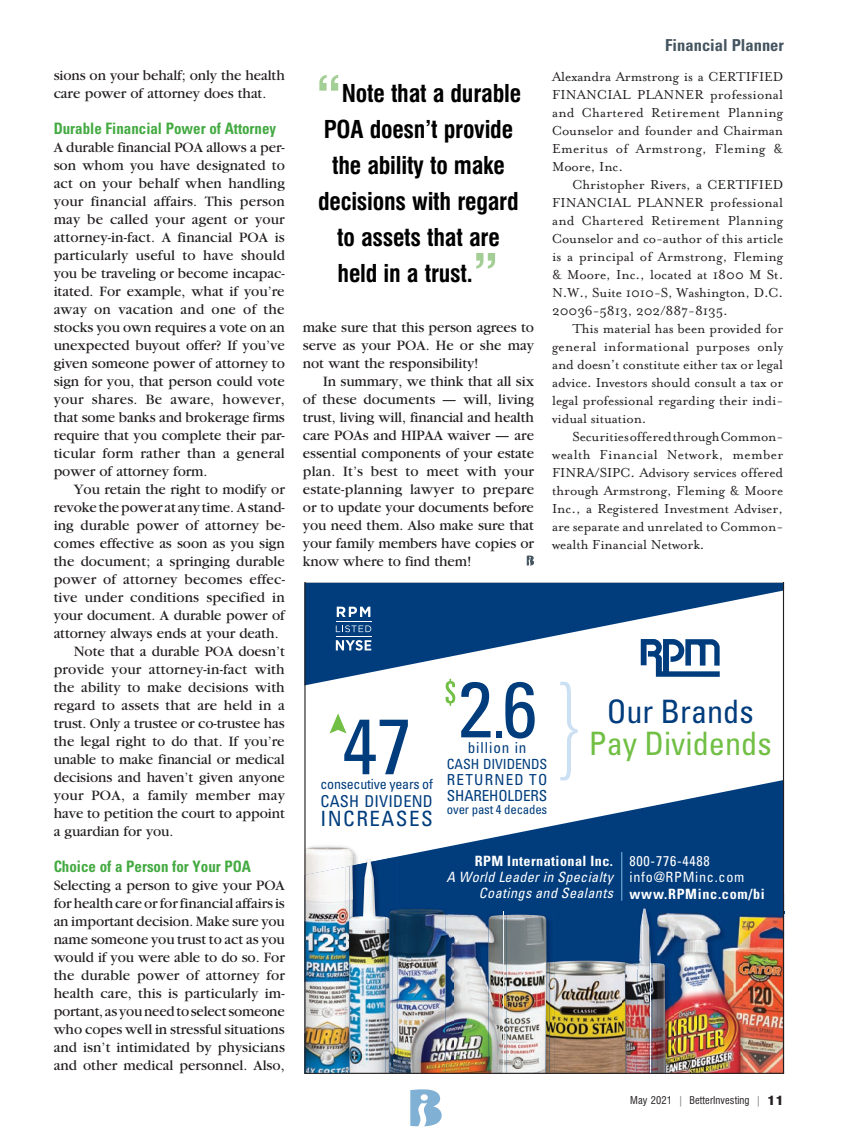
<style>
.page{position:relative;width:852px;height:1135px;background:#fff}
.page>*{position:absolute;margin:0;border:0;box-sizing:border-box;transform-origin:0 0}
.t1{font:condensed 78.6px "Univers";color:#013d7d}
.t2{font:condensed 60.6px "Univers";color:#013d7d}
.t3{font:700 condensed 60px "Swiss 721 BT";color:#a3ce95}
.t4{font:condensed 32.25px "Univers";color:#71bf44}
.t5{font:condensed 32.25px "Univers";color:#013d7d}
.t6{font:700 condensed 24px "Swiss 721 BT";letter-spacing:-.01em;color:#000}
.t7{font:condensed 21px "Univers";letter-spacing:.07em;color:#013d7d}
.t8{font:700 condensed 16.5px "Univers";color:#45555f}
.t9{font:condensed 16.35px "Univers";letter-spacing:.01em;color:#013d7d}
.t10{font:700 condensed 15.75px "Univers";color:#44aa42;scale:.95 1}
.t11{font:condensed 15.15px/16.4px "Univers";letter-spacing:-.01em;color:#013d7d}
.t12{font:condensed 15.15px "Univers";letter-spacing:.06em;color:#013d7d}
.t13{font:15px/18px "Garamond";letter-spacing:-.005em;color:#231f20;text-align:justify}
.t14{font:15px/18px "Mrs Eaves Smart Lig Roman";letter-spacing:-.005em;color:#231f20;text-align:justify}
.t15{font:15px "Garamond";letter-spacing:.015em;color:#231f20}
.t16{font:italic condensed 14.1px/16.2px "Univers";letter-spacing:.025em;color:#fff;text-align:right}
.t17{font:condensed 14.1px/16.2px "Univers";letter-spacing:.05em;color:#fff}
.t18{font:700 condensed 14.1px "Univers";letter-spacing:.03em;color:#fff}
.t19{font:700 condensed 14.1px "Univers";letter-spacing:.05em;color:#fff}
.t20{font:condensed 13.95px "Univers";letter-spacing:-.015em;color:#013d7d}
.t21{font:condensed 12.9px "Univers";letter-spacing:-.015em;color:#013d7d}
.t22{font:condensed 10.5px "Swiss 721 BT";letter-spacing:.01em;color:#231f20}
.s1{font-size:78.6px}
.s2{color:#808285}
.s3{font-family:"AG Old Face";font-weight:700;font-stretch:normal;font-size:13.5px}
</style>
<div class="page">
<svg style="left:526px;top:555px;width:8px;height:10px"></svg>
<img style="left:304px;top:583px;width:479px;height:491px">
<svg style="left:410px;top:1089px;width:31px;height:37px"></svg>
<p class="t13" style="left:54px;top:67px;width:233px">sions on your behalf; only the health care power of attorney does that.</p>
<p class="t10" style="left:54px;top:119px;width:236px">Durable Financial Power of Attorney</p>
<p class="t13" style="left:54px;top:139px;width:233px">A durable financial POA allows a per&shy;son whom you have designated to act on your behalf when handling your financial affairs. This person may be called your agent or your attorney-in-fact. A financial POA is particularly useful to have should you be traveling or become incapac&shy;itated. For example, what if you’re away on vacation and one of the stocks you own requires a vote on an unexpected buyout offer? If you’ve given someone power of attorney to sign for you, that person could vote your shares. Be aware, however, that some banks and brokerage firms require that you complete their par&shy;ticular form rather than a general power of attorney form.</p>
<p class="t13" style="left:74px;top:481px;width:212px">You retain the right to modify or</p>
<p class="t13" style="left:54px;top:499px;width:233px">revoke the power at any time. A stand-</p>
<p class="t13" style="left:54px;top:517px;width:233px">ing durable power of attorney be-</p>
<p class="t13" style="left:54px;top:535px;width:233px">comes effective as soon as you sign</p>
<p class="t13" style="left:54px;top:553px;width:233px">the document; a springing durable</p>
<p class="t13" style="left:54px;top:571px;width:233px">power of attorney becomes effec-</p>
<p class="t13" style="left:54px;top:589px;width:232px">tive under conditions specified in</p>
<p class="t13" style="left:54px;top:607px;width:233px">your document. A durable power of</p>
<p class="t13" style="left:54px;top:625px;width:226px">attorney always ends at your death.</p>
<p class="t13" style="left:74px;top:643px;width:212px">Note that a durable POA doesn’t</p>
<p class="t15" style="left:54px;top:662px;width:232px">provide your attorney-in-fact with</p>
<p class="t13" style="left:54px;top:679px;width:232px">the ability to make decisions with</p>
<p class="t13" style="left:54px;top:697px;width:233px">regard to assets that are held in a</p>
<p class="t13" style="left:54px;top:715px;width:232px">trust. Only a trustee or co-trustee has</p>
<p class="t13" style="left:54px;top:733px;width:232px">the legal right to do that. If you’re</p>
<p class="t13" style="left:54px;top:751px;width:232px">unable to make financial or medical</p>
<p class="t13" style="left:54px;top:769px;width:233px">decisions and haven’t given anyone</p>
<p class="t15" style="left:54px;top:788px;width:233px">your POA, a family member may</p>
<p class="t13" style="left:54px;top:805px;width:232px">have to petition the court to appoint</p>
<p class="t13" style="left:54px;top:823px;width:121px">a guardian for you.</p>
<p class="t10" style="left:54px;top:857px;width:209px">Choice of a Person for Your POA</p>
<p class="t13" style="left:54px;top:877px;width:233px">Selecting a person to give your POA for health care or for financial affairs is an important decision. Make sure you name someone you trust to act as you would if you were able to do so. For the durable power of attorney for health care, this is particularly im&shy;portant, as you need to select someone who copes well in stressful situations and isn’t intimidated by physicians and other medical personnel. Also,</p>
<h3 class="t3" style="left:316px;top:63px;width:28px">“</h3>
<h3 class="t6" style="left:342px;top:78px;width:181px">Note that a durable</h3>
<h3 class="t6" style="left:323px;top:114px;width:191px">POA doesn’t provide</h3>
<h3 class="t6" style="left:332px;top:150px;width:174px">the ability to make</h3>
<h3 class="t6" style="left:318px;top:186px;width:202px">decisions with regard</h3>
<h3 class="t6" style="left:337px;top:222px;width:164px">to assets that are</h3>
<h3 class="t6" style="left:337px;top:258px;width:137px">held in a trust.</h3>
<h3 class="t3" style="left:472px;top:240px;width:28px">”</h3>
<p class="t13" style="left:303px;top:319px;width:233px">make sure that this person agrees to serve as your POA. He or she may not want the responsibility!</p>
<p class="t13" style="left:303px;top:373px;width:233px;text-indent:20px">In summary, we think that all six of these documents — will, living trust, living will, financial and health care POAs and HIPAA waiver — are essential components of your estate plan. It’s best to meet with your estate-planning lawyer to prepare or to update your documents before you need them. Also make sure that your family members have copies or know where to find them!</p>
<p class="t8" style="left:665px;top:35px;width:120px">Financial Planner</p>
<p class="t14" style="left:552px;top:68px;width:233px">Alexandra Armstrong is a CERTIFIED FINANCIAL PLANNER professional and Chartered Retirement Planning Counselor and founder and Chairman Emeritus of Armstrong, Fleming &amp; Moore, Inc.</p>
<p class="t14" style="left:552px;top:176px;width:233px;text-indent:20px">Christopher Rivers, a CERTIFIED FINANCIAL PLANNER professional and Chartered Retirement Planning Counselor and co-author of this article is a principal of Armstrong, Fleming &amp; Moore, Inc., located at 1800 M St.<br>N.W., Suite 1010-S, Washington, D.C.<br>20036-5813, 202/887-8135.</p>
<p class="t14" style="left:552px;top:320px;width:233px;text-indent:20px">This material has been provided for general informational purposes only and doesn’t constitute either tax or legal advice. Investors should consult a tax or legal professional regarding their indi&shy;vidual situation.</p>
<p class="t14" style="left:552px;top:428px;width:233px;text-indent:20px">Securities offered through Common&shy;wealth Financial Network, member FINRA/SIPC. Advisory services offered through Armstrong, Fleming &amp; Moore Inc., a Registered Investment Adviser, are separate and unrelated to Common&shy;wealth Financial Network.</p>
<h1 class="t1" style="left:342px;top:696px;width:71px">47</h1>
<p class="t9" style="left:320px;top:791px;width:114px">CASH DIVIDEND</p>
<h3 class="t7" style="left:320px;top:806px;width:114px">INCREASES</h3>
<p class="t20" style="left:320px;top:775px;width:114px">consecutive years of</p>
<h2 class="t2" style="left:492px;top:677px;width:46px">.<span class="s1">6</span></h2>
<p class="t20" style="left:447px;top:755px;width:102px">CASH DIVIDENDS</p>
<p class="t11" style="left:447px;top:771px;width:102px">RETURNED TO<br>SHAREHOLDERS</p>
<p class="t21" style="left:447px;top:801px;width:102px">over past 4 decades</p>
<h1 class="t1" style="left:457px;top:659px;width:36px">2</h1>
<p class="t12" style="left:467px;top:738px;width:60px">billion in</p>
<h3 class="t5" style="left:606px;top:691px;width:148px">Our Brands</h3>
<h3 class="t4" style="left:588px;top:723px;width:184px">Pay Dividends</h3>
<p class="t18" style="left:474px;top:852px;width:140px">RPM International Inc.</p>
<p class="t16" style="left:446px;top:869px;width:168px">A World Leader in Specialty<br>Coatings and Sealants</p>
<p class="t17" style="left:629px;top:853px;width:116px">800-776-4488 info@RPMinc.com</p>
<p class="t19" style="left:629px;top:885px;width:137px">www.RPMinc.com/bi</p>
<p class="t22" style="left:630px;top:1094px;width:155px">May 2021 <span class="s2">|</span> BetterInvesting <span class="s2">|</span> <span class="s3">11</span></p>
</div>
